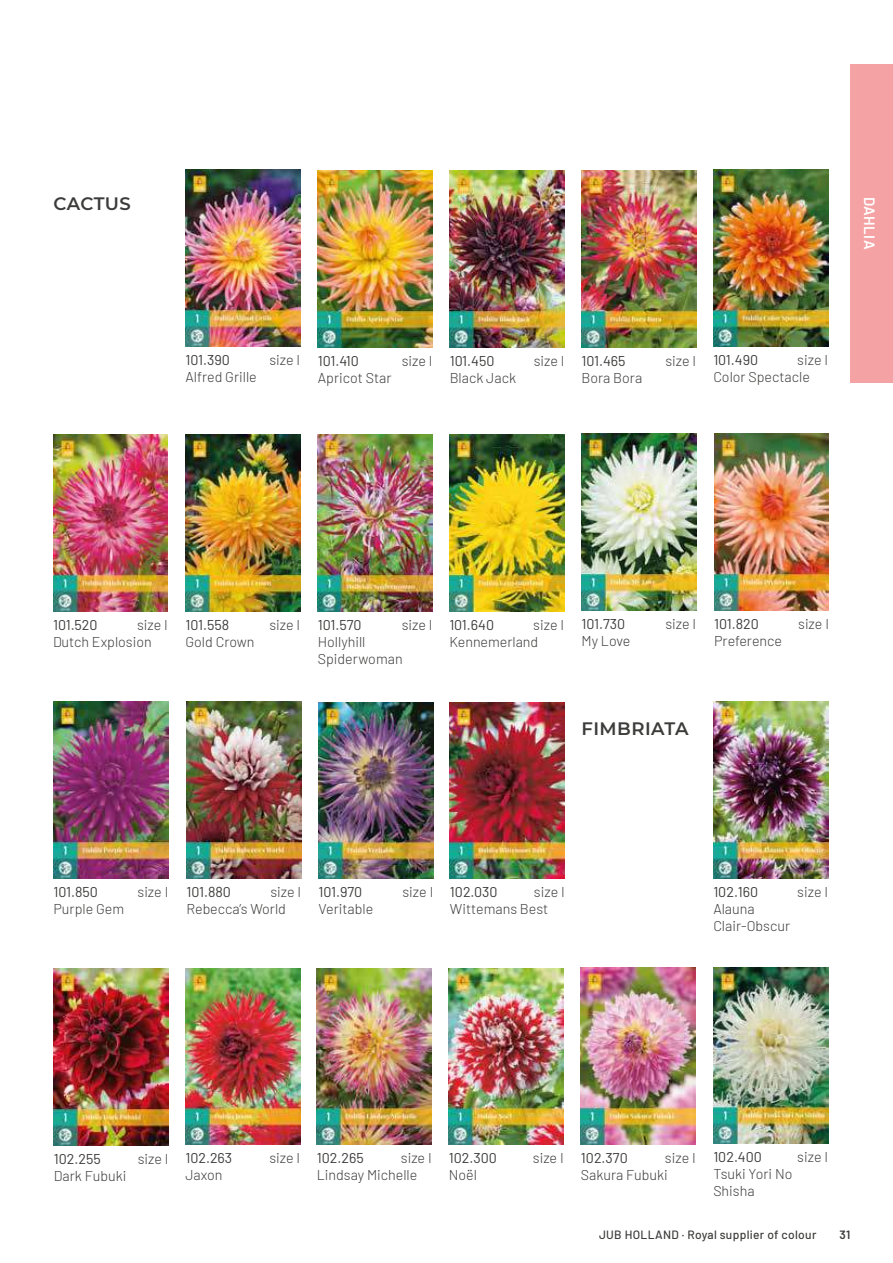
<style>
.page{position:relative;width:893px;height:1263px;background:#fff}
.page>*{position:absolute;margin:0;border:0;box-sizing:border-box;transform-origin:0 0}
.t1{font:600 18px "Montserrat";letter-spacing:.025em;color:#3c3c3b}
.t2{font:600 15px "Barlow";letter-spacing:.03em;color:#fff}
.t3{font:300 14.25px/17.1px "Barlow";color:#3c3c3b}
.t4{font:14.25px "Barlow";color:#3c3c3b}
.t5{font:500 12px "Barlow";letter-spacing:.025em;color:#3c3c3b}
.t6{font:600 12px "Barlow";color:#3c3c3b}
</style>
<div class="page">
<img style="left:185px;top:170px;width:115px;height:176px">
<img style="left:318px;top:170px;width:114px;height:177px">
<img style="left:185px;top:435px;width:115px;height:176px">
<img style="left:318px;top:435px;width:115px;height:176px">
<img style="left:449px;top:435px;width:115px;height:176px">
<img style="left:581px;top:434px;width:115px;height:176px">
<img style="left:714px;top:434px;width:115px;height:176px">
<img style="left:450px;top:702px;width:115px;height:177px">
<img style="left:319px;top:702px;width:114px;height:177px">
<img style="left:185px;top:968px;width:115px;height:177px">
<img style="left:54px;top:701px;width:114px;height:177px">
<img style="left:54px;top:969px;width:115px;height:176px">
<img style="left:713px;top:170px;width:115px;height:176px">
<img style="left:53px;top:435px;width:115px;height:176px">
<img style="left:713px;top:701px;width:115px;height:177px">
<img style="left:186px;top:701px;width:115px;height:177px">
<img style="left:317px;top:968px;width:115px;height:177px">
<img style="left:450px;top:170px;width:114px;height:177px">
<img style="left:581px;top:170px;width:115px;height:177px">
<img style="left:449px;top:968px;width:115px;height:177px">
<img style="left:713px;top:967px;width:115px;height:177px">
<img style="left:581px;top:968px;width:115px;height:176px">
<div style="left:850px;top:64px;width:43px;height:319px;background:#f4a2a4"></div>
<p class="t1" style="left:54px;top:191px;width:79px">CACTUS</p>
<p class="t2" style="left:881px;top:197px;width:54px;rotate:90deg">DAHLIA</p>
<p class="t4" style="left:185px;top:349px;width:46px">101.390</p>
<p class="t3" style="left:269px;top:350px;width:32px">size I</p>
<p class="t3" style="left:185px;top:367px;width:73px">Alfred Grille</p>
<p class="t4" style="left:318px;top:350px;width:43px">101.410</p>
<p class="t3" style="left:402px;top:351px;width:32px">size I</p>
<p class="t3" style="left:318px;top:368px;width:75px">Apricot Star</p>
<p class="t4" style="left:450px;top:350px;width:46px">101.450</p>
<p class="t3" style="left:534px;top:351px;width:32px">size I</p>
<p class="t3" style="left:450px;top:368px;width:68px">Black Jack</p>
<p class="t4" style="left:581px;top:350px;width:46px">101.465</p>
<p class="t3" style="left:665px;top:351px;width:32px">size I</p>
<p class="t3" style="left:581px;top:368px;width:62px">Bora Bora</p>
<p class="t4" style="left:713px;top:349px;width:46px">101.490</p>
<p class="t3" style="left:713px;top:350px;width:116px;text-indent:84px">size I<br>Color Spectacle</p>
<p class="t4" style="left:53px;top:614px;width:46px">101.520</p>
<p class="t3" style="left:53px;top:615px;width:116px;text-indent:84px">size I<br>Dutch Explosion</p>
<p class="t4" style="left:185px;top:614px;width:45px">101.558</p>
<p class="t3" style="left:269px;top:615px;width:32px">size I</p>
<p class="t3" style="left:185px;top:632px;width:71px">Gold Crown</p>
<p class="t4" style="left:318px;top:614px;width:45px">101.570</p>
<p class="t3" style="left:402px;top:615px;width:32px">size I</p>
<p class="t3" style="left:318px;top:632px;width:86px">Hollyhill<br>Spiderwoman</p>
<p class="t3" style="left:449px;top:615px;width:116px;text-indent:84px">size I<br>Kennemerland</p>
<p class="t4" style="left:581px;top:613px;width:45px">101.730</p>
<p class="t3" style="left:665px;top:614px;width:32px">size I</p>
<p class="t4" style="left:449px;top:614px;width:46px">101.640</p>
<p class="t3" style="left:581px;top:631px;width:50px">My Love</p>
<p class="t4" style="left:714px;top:613px;width:46px">101.820</p>
<p class="t3" style="left:798px;top:614px;width:32px">size I</p>
<p class="t3" style="left:714px;top:631px;width:69px">Preference</p>
<p class="t1" style="left:581px;top:716px;width:109px">FIMBRIATA</p>
<p class="t4" style="left:54px;top:881px;width:46px">101.850</p>
<p class="t3" style="left:138px;top:882px;width:32px">size I</p>
<p class="t3" style="left:54px;top:899px;width:72px">Purple Gem</p>
<p class="t4" style="left:186px;top:881px;width:46px">101.880</p>
<p class="t3" style="left:186px;top:882px;width:116px;text-indent:84px">size I<br>Rebecca’s World</p>
<p class="t4" style="left:319px;top:882px;width:45px">101.970</p>
<p class="t3" style="left:402px;top:882px;width:32px">size I</p>
<p class="t3" style="left:319px;top:899px;width:56px">Veritable</p>
<p class="t4" style="left:450px;top:882px;width:49px">102.030</p>
<p class="t3" style="left:450px;top:882px;width:116px;text-indent:84px">size I<br>Wittemans Best</p>
<p class="t4" style="left:713px;top:881px;width:47px">102.160</p>
<p class="t3" style="left:797px;top:882px;width:32px">size I</p>
<p class="t3" style="left:713px;top:899px;width:78px">Alauna<br>Clair-Obscur</p>
<p class="t4" style="left:54px;top:1148px;width:48px">102.255</p>
<p class="t3" style="left:138px;top:1149px;width:32px">size I</p>
<p class="t3" style="left:54px;top:1166px;width:74px">Dark Fubuki</p>
<p class="t4" style="left:185px;top:1148px;width:48px">102.263</p>
<p class="t3" style="left:269px;top:1148px;width:32px">size I</p>
<p class="t3" style="left:185px;top:1165px;width:39px">Jaxon</p>
<p class="t4" style="left:317px;top:1148px;width:48px">102.265</p>
<p class="t3" style="left:317px;top:1148px;width:116px;text-indent:84px">size I<br>Lindsay Michelle</p>
<p class="t4" style="left:449px;top:1148px;width:50px">102.300</p>
<p class="t3" style="left:533px;top:1148px;width:32px">size I</p>
<p class="t3" style="left:449px;top:1165px;width:30px">Noël</p>
<p class="t4" style="left:581px;top:1147px;width:48px">102.370</p>
<p class="t3" style="left:581px;top:1148px;width:116px;text-indent:84px">size I<br>Sakura Fubuki</p>
<p class="t4" style="left:713px;top:1147px;width:50px">102.400</p>
<p class="t3" style="left:797px;top:1147px;width:32px">size I</p>
<p class="t3" style="left:713px;top:1164px;width:81px">Tsuki Yori No<br>Shisha</p>
<p class="t5" style="left:599px;top:1226px;width:219px">JUB HOLLAND · Royal supplier of colour</p>
<p class="t6" style="left:840px;top:1226px;width:12px">31</p>
</div>
